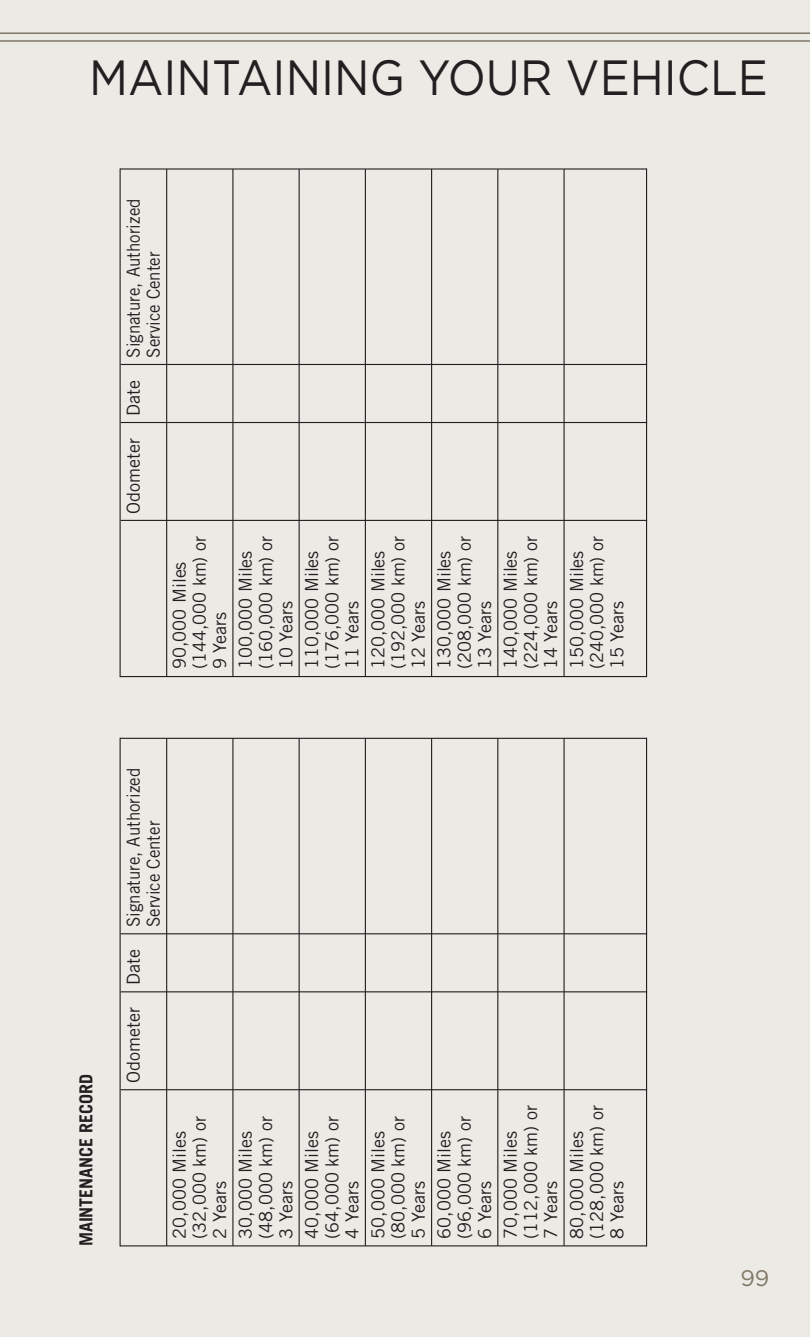
<style>
.page{position:relative;width:810px;height:1337px;background:#fff}
.page>*{position:absolute;margin:0;border:0;box-sizing:border-box;transform-origin:0 0}
.t1{font:49.5px "Gotham";color:#231f20;scale:.91 1}
.t2{font:22.5px "Gotham";color:#827a68}
.t3{font:18px/20.2px "Trade Gothic LT Std";color:#231f20}
.t4{font:700 18px "Trade Gothic LT Std";color:#231f20}
</style>
<div class="page">
<div style="left:0;top:0;width:810px;height:1336px;background:#ebeae5"></div>
<hr style="left:166px;top:738px;width:1px;height:507px;background:#231f20">
<hr style="left:232px;top:738px;width:1px;height:507px;background:#231f20">
<hr style="left:299px;top:738px;width:1px;height:507px;background:#231f20">
<hr style="left:365px;top:738px;width:1px;height:507px;background:#231f20">
<hr style="left:431px;top:738px;width:1px;height:507px;background:#231f20">
<hr style="left:497px;top:738px;width:1px;height:507px;background:#231f20">
<hr style="left:564px;top:738px;width:1px;height:507px;background:#231f20">
<hr style="left:121px;top:1089px;width:526px;height:1px;background:#231f20">
<hr style="left:121px;top:991px;width:526px;height:1px;background:#231f20">
<hr style="left:121px;top:933px;width:526px;height:1px;background:#231f20">
<hr style="left:120px;top:737px;width:1px;height:509px;background:#231f20">
<hr style="left:120px;top:737px;width:527px;height:2px;background:#231f20">
<hr style="left:646px;top:737px;width:1px;height:509px;background:#231f20">
<hr style="left:120px;top:1245px;width:527px;height:1px;background:#231f20">
<hr style="left:166px;top:169px;width:1px;height:507px;background:#231f20">
<hr style="left:232px;top:169px;width:1px;height:507px;background:#231f20">
<hr style="left:299px;top:169px;width:1px;height:507px;background:#231f20">
<hr style="left:365px;top:169px;width:1px;height:507px;background:#231f20">
<hr style="left:431px;top:169px;width:1px;height:507px;background:#231f20">
<hr style="left:497px;top:169px;width:1px;height:507px;background:#231f20">
<hr style="left:564px;top:169px;width:1px;height:507px;background:#231f20">
<hr style="left:121px;top:520px;width:526px;height:1px;background:#231f20">
<hr style="left:121px;top:422px;width:526px;height:1px;background:#231f20">
<hr style="left:121px;top:364px;width:526px;height:1px;background:#231f20">
<hr style="left:120px;top:168px;width:1px;height:509px;background:#231f20">
<hr style="left:120px;top:168px;width:527px;height:2px;background:#231f20">
<hr style="left:646px;top:168px;width:1px;height:509px;background:#231f20">
<hr style="left:120px;top:676px;width:527px;height:1px;background:#231f20">
<h1 class="t1" style="left:89px;top:59px;width:747px">MAINTAINING YOUR VEHICLE</h1>
<p class="t3" style="left:125px;top:358px;width:161px;text-indent:-156px;rotate:-90deg">Odometer Date Signature, Authorized<br>Service Center</p>
<p class="t3" style="left:171px;top:669px;width:135px;rotate:-90deg">90,000 Miles (144,000 km) or<br>9 Years</p>
<p class="t3" style="left:237px;top:669px;width:135px;rotate:-90deg">100,000 Miles (160,000 km) or<br>10 Years</p>
<p class="t3" style="left:303px;top:669px;width:135px;rotate:-90deg">110,000 Miles (176,000 km) or<br>11 Years</p>
<p class="t3" style="left:370px;top:669px;width:135px;rotate:-90deg">120,000 Miles (192,000 km) or<br>12 Years</p>
<p class="t3" style="left:436px;top:669px;width:135px;rotate:-90deg">130,000 Miles (208,000 km) or<br>13 Years</p>
<p class="t3" style="left:502px;top:669px;width:135px;rotate:-90deg">140,000 Miles (224,000 km) or<br>14 Years</p>
<p class="t3" style="left:568px;top:669px;width:135px;rotate:-90deg">150,000 Miles (240,000 km) or<br>15 Years</p>
<p class="t4" style="left:80px;top:1246px;width:174px;rotate:-90deg">MAINTENANCE RECORD</p>
<p class="t3" style="left:125px;top:927px;width:161px;text-indent:-156px;rotate:-90deg">Odometer Date Signature, Authorized<br>Service Center</p>
<p class="t3" style="left:171px;top:1238px;width:124px;rotate:-90deg">20,000 Miles (32,000 km) or<br>2 Years</p>
<p class="t3" style="left:237px;top:1238px;width:124px;rotate:-90deg">30,000 Miles (48,000 km) or<br>3 Years</p>
<p class="t3" style="left:303px;top:1238px;width:124px;rotate:-90deg">40,000 Miles (64,000 km) or<br>4 Years</p>
<p class="t3" style="left:370px;top:1238px;width:124px;rotate:-90deg">50,000 Miles (80,000 km) or<br>5 Years</p>
<p class="t3" style="left:436px;top:1238px;width:124px;rotate:-90deg">60,000 Miles (96,000 km) or<br>6 Years</p>
<p class="t3" style="left:502px;top:1238px;width:135px;rotate:-90deg">70,000 Miles (112,000 km) or<br>7 Years</p>
<p class="t3" style="left:568px;top:1238px;width:135px;rotate:-90deg">80,000 Miles (128,000 km) or<br>8 Years</p>
<p class="t2" style="left:740px;top:1269px;width:31px">99</p>
</div>
